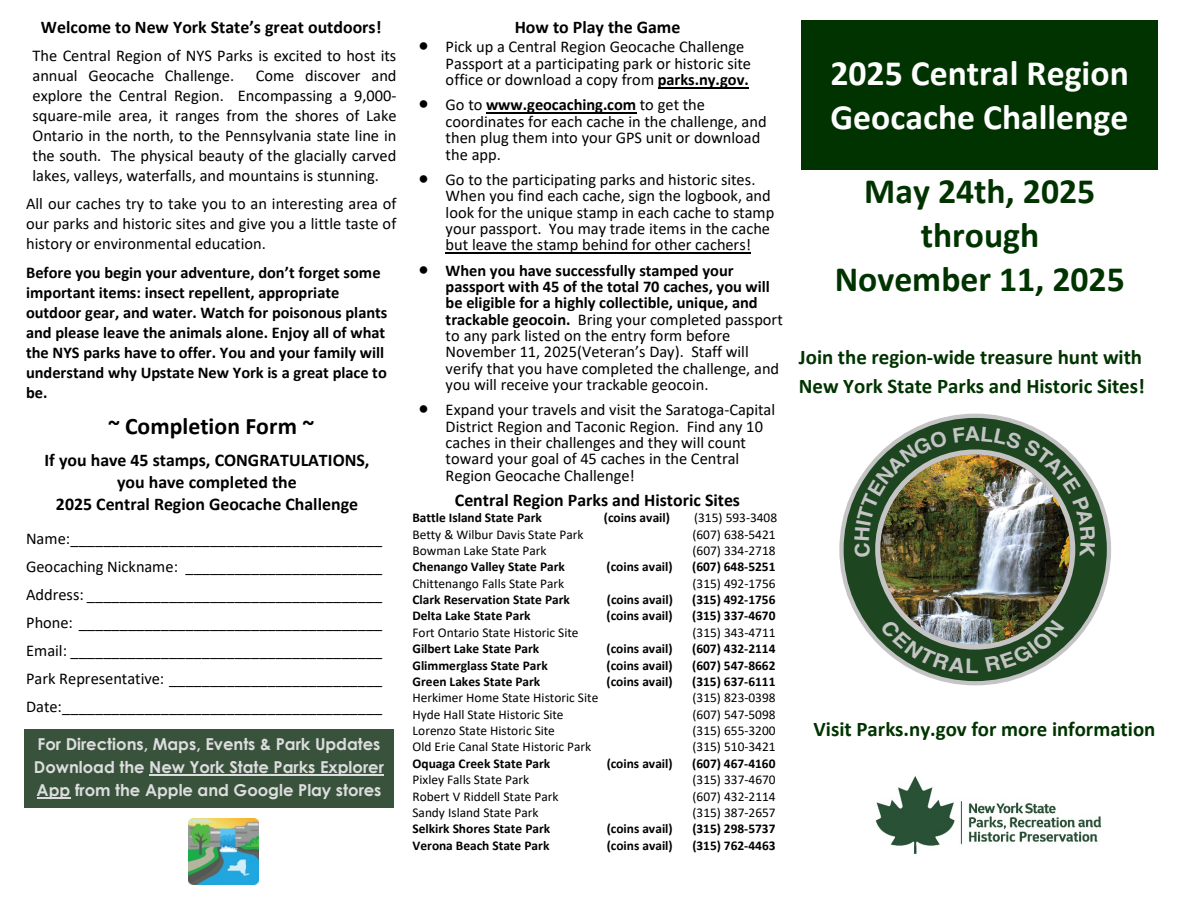
<style>
.page{position:relative;width:1188px;height:918px;background:#fff}
.page>*{position:absolute;margin:0;border:0;box-sizing:border-box;transform-origin:0 0}
.t1{font:700 35.7px/43.7px "Calibri";color:#030;text-align:center}
.t2{font:700 35.7px/43.5px "Calibri";color:#fff}
.t3{font:700 23.7px "Calibri";color:#000}
.t4{font:700 20.85px/29.1px "Calibri";color:#030}
.t5{font:700 17.85px/21.8px "Calibri";color:#000;text-align:center}
.t6{font:16.35px/16.4px "Calibri";color:#000}
.t7{font:700 16.35px/20px "Calibri";letter-spacing:-.005em;color:#000}
.t8{font:700 16.35px/23.1px "Century Gothic";color:#dcddde}
.t9{font:700 13.35px "Calibri";color:#000}
.t10{font:13.35px "Calibri";color:#000}
.s1{font-weight:700}
</style>
<div class="page">
<hr style="left:658px;top:87px;width:91px;height:1px;background:#000">
<hr style="left:486px;top:112px;width:150px;height:1px;background:#000">
<hr style="left:446px;top:252px;width:305px;height:1px;background:#000">
<div style="left:801px;top:20px;width:357px;height:149px;background:#030"></div>
<img style="left:875px;top:776px;width:227px;height:79px">
<img style="left:189px;top:818px;width:69px;height:66px">
<div style="left:24px;top:729px;width:370px;height:79px;background:#39523b"></div>
<hr style="left:149px;top:774px;width:235px;height:2px;background:#dcddde">
<hr style="left:37px;top:798px;width:34px;height:1px;background:#dcddde">
<div style="left:839px;top:414px;width:272px;height:271px;background:#c4c4c4;border-radius:50%"></div>
<div style="left:844px;top:418px;width:263px;height:263px;background:#1c4520;border-radius:50%"></div>
<img style="left:880px;top:455px;width:190px;height:189px;border-radius:95px">
<img style="left:854px;top:426px;width:241px;height:131px">
<svg style="left:880px;top:619px;width:98px;height:54px"></svg>
<svg style="left:985px;top:620px;width:79px;height:52px"></svg>
<p class="t5" style="left:41px;top:16px;width:342px">Welcome to New York State’s great outdoors!</p>
<p class="t6" style="left:33px;top:45px;width:365px;line-height:20px">The Central Region of NYS Parks is excited to host its annual Geocache Challenge.</p>
<p class="t6" style="left:33px;top:65px;width:366px;line-height:20px;text-align:justify;text-indent:223px">Come discover and explore the Central Region. Encompassing a 9,000- square-mile area, it ranges from the shores of Lake Ontario in the north, to the Pennsylvania state line in the south. The physical beauty of the glacially carved lakes, valleys, waterfalls, and mountains is stunning.</p>
<p class="t6" style="left:26px;top:194px;width:372px;line-height:20px;text-align:justify">All our caches try to take you to an interesting area of our parks and historic sites and give you a little taste of history or environmental education.</p>
<p class="t7" style="left:26px;top:263px;width:363px">Before you begin your adventure, don’t forget some important items: insect repellent, appropriate outdoor gear, and water. Watch for poisonous plants and please leave the animals alone. Enjoy all of what the NYS parks have to offer. You and your family will understand why Upstate New York is a great place to be.</p>
<h2 class="t3" style="left:108px;top:410px;width:208px">~ Completion Form ~</h2>
<p class="t5" style="left:44px;top:449px;width:327px">If you have 45 stamps, CONGRATULATIONS, you have completed the<br>2025 Central Region Geocache Challenge</p>
<p class="t6" style="left:26px;top:524px;width:358px;line-height:27.9px;text-align:justify">Name:______________________________________ Geocaching Nickname: ________________________ Address: ____________________________________ Phone: _____________________________________ Email: ______________________________________ Park Representative: __________________________ Date:_______________________________________</p>
<p class="t8" style="left:34px;top:732px;width:352px">For Directions, Maps, Events &amp; Park Updates<br>Download the New York State Parks Explorer<br>App from the Apple and Google Play stores</p>
<p class="t5" style="left:515px;top:16px;width:167px">How to Play the Game</p>
<p class="t6" style="left:446px;top:38px;width:307px;text-indent:-27px">• Pick up a Central Region Geocache Challenge<br>Passport at a participating park or historic site office or download a copy from <span class="s1">parks.ny.gov.</span></p>
<p class="t6" style="left:446px;top:96px;width:323px;text-indent:-27px">• Go to <span class="s1">www.geocaching.com</span> to get the coordinates for each cache in the challenge, and then plug them into your GPS unit or download the app.</p>
<p class="t6" style="left:446px;top:171px;width:330px;text-indent:-27px">• Go to the participating parks and historic sites.<br>When you find each cache, sign the logbook, and look for the unique stamp in each cache to stamp your passport. You may trade items in the cache but leave the stamp behind for other cachers!</p>
<p class="t6" style="left:446px;top:262px;width:339px;text-indent:-27px">• <span class="s1">When you have successfully stamped your passport with 45 of the total 70 caches, you will be eligible for a highly collectible, unique, and trackable geocoin.</span> Bring your completed passport to any park listed on the entry form before November 11, 2025(Veteran’s Day). Staff will verify that you have completed the challenge, and you will receive your trackable geocoin.</p>
<p class="t6" style="left:446px;top:401px;width:331px;text-indent:-27px">• Expand your travels and visit the Saratoga-Capital District Region and Taconic Region. Find any 10 caches in their challenges and they will count toward your goal of 45 caches in the Central Region Geocache Challenge!</p>
<p class="t5" style="left:455px;top:489px;width:287px">Central Region Parks and Historic Sites</p>
<p class="t9" style="left:412px;top:508px;width:131px">Battle Island State Park</p>
<p class="t9" style="left:604px;top:508px;width:67px">(coins avail)</p>
<p class="t10" style="left:694px;top:509px;width:85px">(315) 593-3408</p>
<p class="t10" style="left:412px;top:525px;width:173px">Betty &amp; Wilbur Davis State Park</p>
<p class="t10" style="left:692px;top:525px;width:85px">(607) 638-5421</p>
<p class="t10" style="left:412px;top:541px;width:136px">Bowman Lake State Park</p>
<p class="t10" style="left:692px;top:541px;width:85px">(607) 334-2718</p>
<p class="t9" style="left:412px;top:558px;width:154px">Chenango Valley State Park</p>
<p class="t9" style="left:607px;top:558px;width:67px">(coins avail)</p>
<p class="t9" style="left:692px;top:558px;width:85px">(607) 648‐5251</p>
<p class="t10" style="left:412px;top:574px;width:153px">Chittenango Falls State Park</p>
<p class="t10" style="left:692px;top:574px;width:85px">(315) 492-1756</p>
<p class="t9" style="left:412px;top:590px;width:159px">Clark Reservation State Park</p>
<p class="t9" style="left:607px;top:590px;width:67px">(coins avail)</p>
<p class="t9" style="left:692px;top:590px;width:85px">(315) 492‐1756</p>
<p class="t9" style="left:412px;top:607px;width:120px">Delta Lake State Park</p>
<p class="t9" style="left:607px;top:607px;width:67px">(coins avail)</p>
<p class="t9" style="left:692px;top:607px;width:85px">(315) 337‐4670</p>
<p class="t10" style="left:412px;top:623px;width:168px">Fort Ontario State Historic Site</p>
<p class="t10" style="left:692px;top:623px;width:85px">(315) 343-4711</p>
<p class="t9" style="left:412px;top:639px;width:128px">Gilbert Lake State Park</p>
<p class="t9" style="left:607px;top:639px;width:67px">(coins avail)</p>
<p class="t9" style="left:692px;top:639px;width:85px">(607) 432‐2114</p>
<p class="t9" style="left:412px;top:656px;width:137px">Glimmerglass State Park</p>
<p class="t9" style="left:607px;top:656px;width:67px">(coins avail)</p>
<p class="t9" style="left:692px;top:656px;width:85px">(607) 547‐8662</p>
<p class="t9" style="left:413px;top:672px;width:129px">Green Lakes State Park</p>
<p class="t9" style="left:607px;top:672px;width:67px">(coins avail)</p>
<p class="t9" style="left:692px;top:672px;width:85px">(315) 637‐6111</p>
<p class="t10" style="left:413px;top:689px;width:187px">Herkimer Home State Historic Site</p>
<p class="t10" style="left:693px;top:689px;width:85px">(315) 823-0398</p>
<p class="t10" style="left:413px;top:705px;width:153px">Hyde Hall State Historic Site</p>
<p class="t10" style="left:693px;top:705px;width:85px">(607) 547-5098</p>
<p class="t10" style="left:413px;top:721px;width:144px">Lorenzo State Historic Site</p>
<p class="t10" style="left:693px;top:721px;width:85px">(315) 655-3200</p>
<p class="t10" style="left:413px;top:738px;width:180px">Old Erie Canal State Historic Park</p>
<p class="t10" style="left:693px;top:738px;width:85px">(315) 510-3421</p>
<p class="t9" style="left:413px;top:754px;width:139px">Oquaga Creek State Park</p>
<p class="t9" style="left:607px;top:754px;width:67px">(coins avail)</p>
<p class="t9" style="left:692px;top:754px;width:85px">(607) 467‐4160</p>
<p class="t10" style="left:413px;top:770px;width:118px">Pixley Falls State Park</p>
<p class="t10" style="left:693px;top:770px;width:85px">(315) 337-4670</p>
<p class="t10" style="left:413px;top:787px;width:148px">Robert V Riddell State Park</p>
<p class="t10" style="left:693px;top:787px;width:85px">(607) 432-2114</p>
<p class="t10" style="left:413px;top:803px;width:128px">Sandy Island State Park</p>
<p class="t10" style="left:693px;top:803px;width:85px">(315) 387-2657</p>
<p class="t9" style="left:413px;top:819px;width:139px">Selkirk Shores State Park</p>
<p class="t9" style="left:607px;top:819px;width:67px">(coins avail)</p>
<p class="t9" style="left:692px;top:819px;width:85px">(315) 298‐5737</p>
<p class="t9" style="left:413px;top:836px;width:138px">Verona Beach State Park</p>
<p class="t9" style="left:607px;top:836px;width:67px">(coins avail)</p>
<p class="t9" style="left:692px;top:836px;width:85px">(315) 762‐4463</p>
<h1 class="t2" style="left:831px;top:51px;width:300px">2025 Central Region<br>Geocache Challenge</h1>
<h1 class="t1" style="left:835px;top:169px;width:292px">May 24th, 2025 through<br>November 11, 2025</h1>
<p class="t4" style="left:799px;top:342px;width:348px">Join the region‐wide treasure hunt with<br>New York State Parks and Historic Sites!</p>
<p class="t4" style="left:814px;top:714px;width:343px">Visit Parks.ny.gov for more information</p>
</div>
